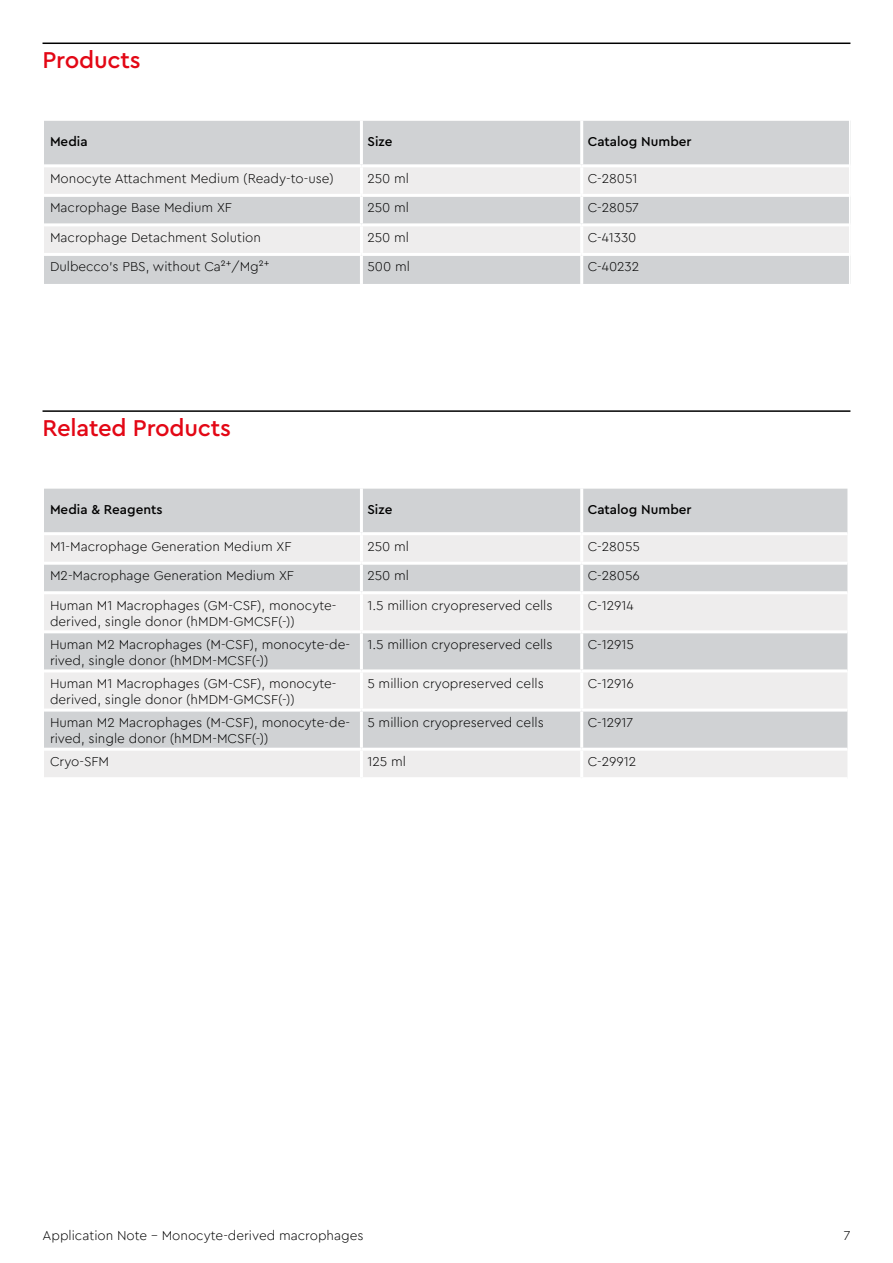
<style>
.page{position:relative;width:893px;height:1263px;background:#fff}
.page>*{position:absolute;margin:0;border:0;box-sizing:border-box;transform-origin:0 0}
.t1{font:500 24px "Cera Pro";letter-spacing:-.01em;color:#e30715}
.t2{font:300 13.5px/16.2px "Cera Pro";color:#000}
.t3{font:500 13.5px "Cera Pro";color:#000}
</style>
<div class="page">
<hr style="left:43px;top:43px;width:807px;height:1px;background:#000">
<div style="left:46px;top:122px;width:801px;height:162px;background:#d0d2d4"></div>
<div style="left:46px;top:167px;width:801px;height:27px;background:#eeeded"></div>
<div style="left:46px;top:226px;width:801px;height:27px;background:#eeeded"></div>
<hr style="left:360px;top:121px;width:3px;height:43px;background:#fff">
<hr style="left:580px;top:121px;width:3px;height:43px;background:#fff">
<hr style="left:44px;top:164px;width:317px;height:3px;background:#fff">
<hr style="left:361px;top:164px;width:221px;height:3px;background:#fff">
<hr style="left:360px;top:167px;width:3px;height:27px;background:#fff">
<hr style="left:582px;top:164px;width:268px;height:3px;background:#fff">
<hr style="left:580px;top:167px;width:3px;height:27px;background:#fff">
<hr style="left:44px;top:194px;width:317px;height:3px;background:#fff">
<hr style="left:361px;top:194px;width:221px;height:3px;background:#fff">
<hr style="left:360px;top:197px;width:3px;height:26px;background:#fff">
<hr style="left:582px;top:194px;width:268px;height:3px;background:#fff">
<hr style="left:580px;top:197px;width:3px;height:26px;background:#fff">
<hr style="left:44px;top:223px;width:317px;height:3px;background:#fff">
<hr style="left:361px;top:223px;width:221px;height:3px;background:#fff">
<hr style="left:360px;top:226px;width:3px;height:27px;background:#fff">
<hr style="left:582px;top:223px;width:268px;height:3px;background:#fff">
<hr style="left:580px;top:226px;width:3px;height:27px;background:#fff">
<hr style="left:44px;top:253px;width:317px;height:3px;background:#fff">
<hr style="left:361px;top:253px;width:221px;height:3px;background:#fff">
<hr style="left:360px;top:256px;width:3px;height:28px;background:#fff">
<hr style="left:582px;top:253px;width:268px;height:3px;background:#fff">
<hr style="left:580px;top:256px;width:3px;height:28px;background:#fff">
<div style="left:43px;top:119px;width:807px;height:260px;border:2px solid #fff"></div>
<hr style="left:43px;top:410px;width:807px;height:2px;background:#000">
<div style="left:46px;top:490px;width:801px;height:179px;background:#d0d2d4"></div>
<div style="left:46px;top:535px;width:801px;height:27px;background:#eeeded"></div>
<div style="left:46px;top:594px;width:801px;height:36px;background:#eeeded"></div>
<div style="left:46px;top:673px;width:801px;height:104px;background:#eeeded"></div>
<div style="left:46px;top:711px;width:801px;height:37px;background:#d0d2d4"></div>
<hr style="left:360px;top:488px;width:3px;height:44px;background:#fff">
<hr style="left:580px;top:488px;width:3px;height:44px;background:#fff">
<hr style="left:44px;top:532px;width:317px;height:3px;background:#fff">
<hr style="left:361px;top:532px;width:221px;height:3px;background:#fff">
<hr style="left:360px;top:535px;width:3px;height:27px;background:#fff">
<hr style="left:582px;top:532px;width:265px;height:3px;background:#fff">
<hr style="left:580px;top:535px;width:3px;height:27px;background:#fff">
<hr style="left:44px;top:562px;width:317px;height:3px;background:#fff">
<hr style="left:361px;top:562px;width:221px;height:3px;background:#fff">
<hr style="left:360px;top:565px;width:3px;height:26px;background:#fff">
<hr style="left:582px;top:562px;width:265px;height:3px;background:#fff">
<hr style="left:580px;top:565px;width:3px;height:26px;background:#fff">
<hr style="left:44px;top:591px;width:317px;height:3px;background:#fff">
<hr style="left:361px;top:591px;width:221px;height:3px;background:#fff">
<hr style="left:360px;top:594px;width:3px;height:36px;background:#fff">
<hr style="left:582px;top:591px;width:265px;height:3px;background:#fff">
<hr style="left:580px;top:594px;width:3px;height:36px;background:#fff">
<hr style="left:44px;top:630px;width:317px;height:3px;background:#fff">
<hr style="left:361px;top:630px;width:221px;height:3px;background:#fff">
<hr style="left:360px;top:633px;width:3px;height:36px;background:#fff">
<hr style="left:582px;top:630px;width:265px;height:3px;background:#fff">
<hr style="left:580px;top:633px;width:3px;height:36px;background:#fff">
<hr style="left:360px;top:672px;width:3px;height:36px;background:#fff">
<hr style="left:580px;top:672px;width:3px;height:36px;background:#fff">
<hr style="left:44px;top:708px;width:317px;height:3px;background:#fff">
<hr style="left:361px;top:708px;width:221px;height:3px;background:#fff">
<hr style="left:360px;top:711px;width:3px;height:37px;background:#fff">
<hr style="left:582px;top:708px;width:265px;height:3px;background:#fff">
<hr style="left:580px;top:711px;width:3px;height:37px;background:#fff">
<hr style="left:44px;top:748px;width:317px;height:3px;background:#fff">
<hr style="left:361px;top:748px;width:221px;height:3px;background:#fff">
<hr style="left:360px;top:751px;width:3px;height:26px;background:#fff">
<hr style="left:582px;top:748px;width:265px;height:3px;background:#fff">
<hr style="left:580px;top:751px;width:3px;height:26px;background:#fff">
<div style="left:43px;top:487px;width:807px;height:295px;border:2px solid #fff"></div>
<h1 class="t1" style="left:43px;top:50px;width:100px">Products</h1>
<p class="t3" style="left:50px;top:136px;width:39px">Media</p>
<p class="t3" style="left:367px;top:136px;width:26px">Size</p>
<p class="t3" style="left:588px;top:136px;width:105px">Catalog Number</p>
<p class="t2" style="left:50px;top:171px;width:285px">Monocyte Attachment Medium (Ready-to-use)</p>
<p class="t2" style="left:367px;top:170px;width:43px">250 ml</p>
<p class="t2" style="left:588px;top:170px;width:51px">C-28051</p>
<p class="t2" style="left:50px;top:200px;width:183px">Macrophage Base Medium XF</p>
<p class="t2" style="left:367px;top:199px;width:43px">250 ml</p>
<p class="t2" style="left:588px;top:199px;width:53px">C-28057</p>
<p class="t2" style="left:50px;top:230px;width:213px">Macrophage Detachment Solution</p>
<p class="t2" style="left:367px;top:229px;width:43px">250 ml</p>
<p class="t2" style="left:588px;top:230px;width:50px">C-41330</p>
<p class="t2" style="left:50px;top:258px;width:221px">Dulbecco’s PBS, without Ca²⁺/Mg²⁺</p>
<p class="t2" style="left:367px;top:258px;width:44px">500 ml</p>
<p class="t2" style="left:588px;top:259px;width:53px">C-40232</p>
<h1 class="t1" style="left:43px;top:417px;width:190px">Related Products</h1>
<p class="t3" style="left:50px;top:504px;width:114px">Media &amp; Reagents</p>
<p class="t3" style="left:367px;top:504px;width:26px">Size</p>
<p class="t3" style="left:588px;top:504px;width:105px">Catalog Number</p>
<p class="t2" style="left:50px;top:538px;width:243px">M1-Macrophage Generation Medium XF</p>
<p class="t2" style="left:367px;top:537px;width:43px">250 ml</p>
<p class="t2" style="left:588px;top:537px;width:54px">C-28055</p>
<p class="t2" style="left:50px;top:568px;width:245px">M2-Macrophage Generation Medium XF</p>
<p class="t2" style="left:367px;top:567px;width:43px">250 ml</p>
<p class="t2" style="left:588px;top:567px;width:54px">C-28056</p>
<p class="t2" style="left:50px;top:596px;width:288px">Human M1 Macrophages (GM-CSF), monocyte&shy;derived, single donor (hMDM-GMCSF(-))</p>
<p class="t2" style="left:367px;top:596px;width:187px">1.5 million cryopreserved cells</p>
<p class="t2" style="left:588px;top:597px;width:47px">C-12914</p>
<p class="t2" style="left:50px;top:636px;width:301px">Human M2 Macrophages (M-CSF), monocyte-de&shy;rived, single donor (hMDM-MCSF(-))</p>
<p class="t2" style="left:367px;top:636px;width:187px">1.5 million cryopreserved cells</p>
<p class="t2" style="left:588px;top:636px;width:48px">C-12915</p>
<p class="t2" style="left:50px;top:675px;width:288px">Human M1 Macrophages (GM-CSF), monocyte&shy;derived, single donor (hMDM-GMCSF(-))</p>
<p class="t2" style="left:367px;top:675px;width:178px">5 million cryopreserved cells</p>
<p class="t2" style="left:588px;top:676px;width:48px">C-12916</p>
<p class="t2" style="left:50px;top:714px;width:301px">Human M2 Macrophages (M-CSF), monocyte-de&shy;rived, single donor (hMDM-MCSF(-))</p>
<p class="t2" style="left:367px;top:714px;width:178px">5 million cryopreserved cells</p>
<p class="t2" style="left:588px;top:715px;width:47px">C-12917</p>
<p class="t2" style="left:50px;top:754px;width:61px">Cryo-SFM</p>
<p class="t2" style="left:367px;top:753px;width:40px">125 ml</p>
<p class="t2" style="left:588px;top:754px;width:50px">C-29912</p>
<p class="t2" style="left:43px;top:1228px;width:323px">Application Note - Monocyte-derived macrophages</p>
<p class="t2" style="left:844px;top:1228px;width:8px">7</p>
</div>
